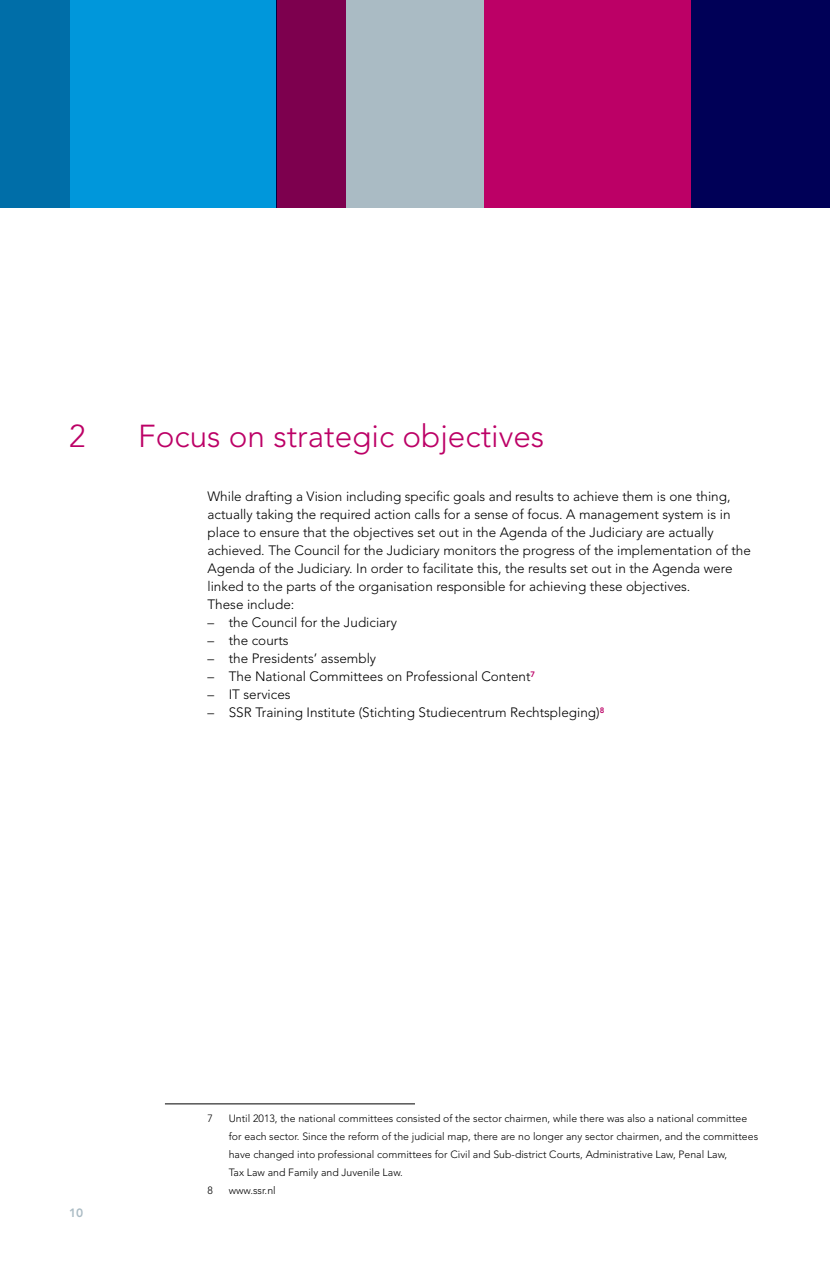
<style>
.page{position:relative;width:830px;height:1263px;background:#fff}
.page>*{position:absolute;margin:0;border:0;box-sizing:border-box;transform-origin:0 0}
.t1{font:300 31.5px "Avenir";color:#bc0066}
.t2{font:300 13.5px/18px "Avenir";color:#000}
.t3{font:800 12px "Avenir";color:#aabbc4}
.t4{font:300 10.5px/18px "Avenir";color:#000}
</style>
<div class="page">
<div style="left:484px;top:0;width:345px;height:207px;background:#bc0066"></div>
<div style="left:691px;top:0;width:138px;height:207px;background:#000057"></div>
<div style="left:276px;top:0;width:208px;height:207px;background:#aabbc4"></div>
<div style="left:0;top:0;width:276px;height:207px;background:#0097db"></div>
<div style="left:0;top:0;width:69px;height:207px;background:#006ea8"></div>
<div style="left:276px;top:0;width:69px;height:207px;background:#7d004e"></div>
<hr style="left:165px;top:1103px;width:250px;height:1px;background:#000">
<h1 class="t1" style="left:69px;top:418px;width:18px">2</h1>
<h1 class="t1" style="left:138px;top:418px;width:407px">Focus on strategic objectives</h1>
<p class="t2" style="left:207px;top:487px;width:544px">While drafting a Vision including specific goals and results to achieve them is one thing, actually taking the required action calls for a sense of focus. A management system is in place to ensure that the objectives set out in the Agenda of the Judiciary are actually achieved. The Council for the Judiciary monitors the progress of the implementation of the Agenda of the Judiciary. In order to facilitate this, the results set out in the Agenda were linked to the parts of the organisation responsible for achieving these objectives.<br>These include:</p>
<p class="t2" style="left:207px;top:613px;width:191px">– the Council for the Judiciary</p>
<p class="t2" style="left:207px;top:631px;width:83px">– the courts</p>
<p class="t2" style="left:207px;top:649px;width:170px">– the Presidents’ assembly</p>
<p class="t2" style="left:207px;top:667px;width:329px">– The National Committees on Professional Content<sup>7</sup></p>
<p class="t2" style="left:207px;top:685px;width:85px">– IT services</p>
<p class="t2" style="left:207px;top:703px;width:398px">– SSR Training Institute (Stichting Studiecentrum Rechtspleging)<sup>8</sup></p>
<p class="t3" style="left:69px;top:1205px;width:16px">10</p>
<p class="t4" style="left:207px;top:1109px;width:7px">7</p>
<p class="t4" style="left:229px;top:1109px;width:530px">Until 2013, the national committees consisted of the sector chairmen, while there was also a national committee for each sector. Since the reform of the judicial map, there are no longer any sector chairmen, and the committees have changed into professional committees for Civil and Sub-district Courts, Administrative Law, Penal Law,<br>Tax Law and Family and Juvenile Law.</p>
<p class="t4" style="left:207px;top:1181px;width:7px">8</p>
<p class="t4" style="left:229px;top:1181px;width:48px">www.ssr.nl</p>
</div>
